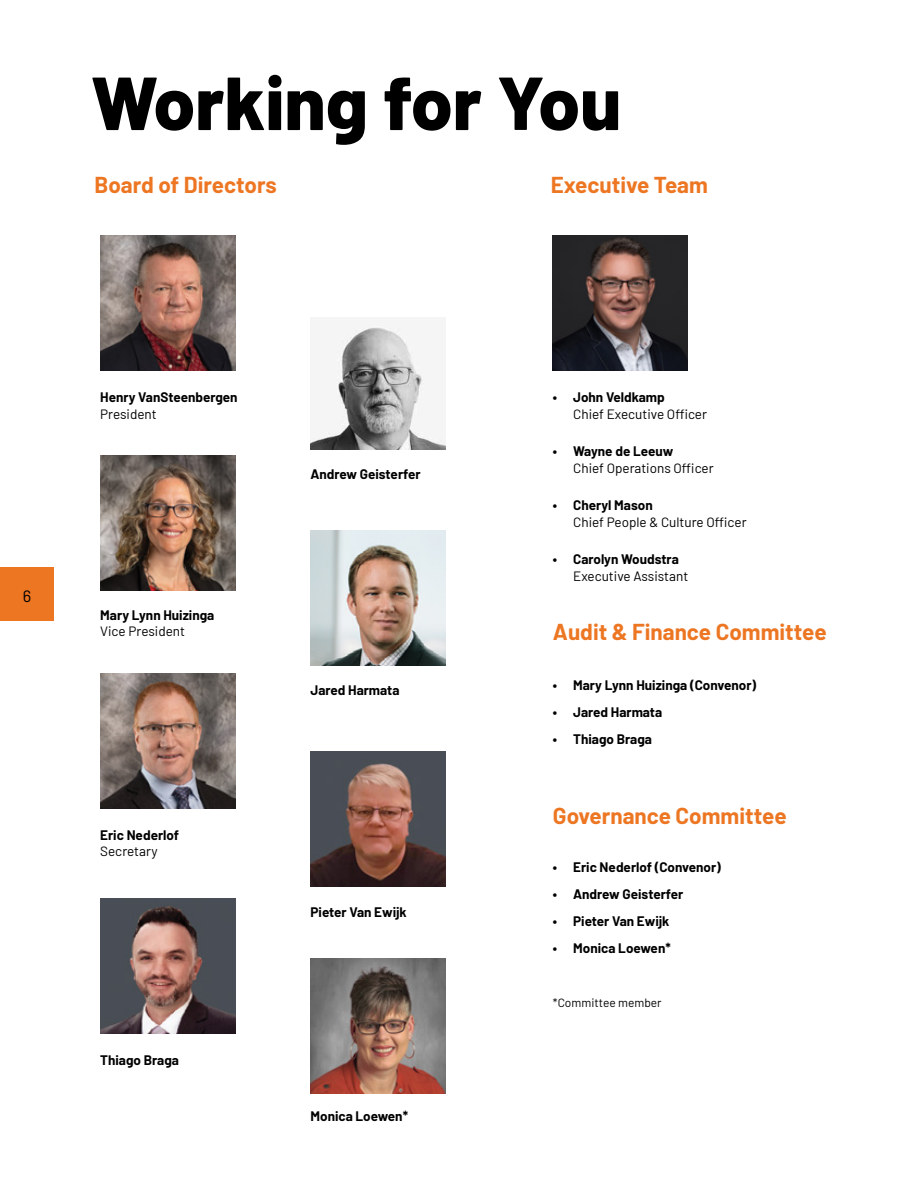
<style>
.page{position:relative;width:918px;height:1188px;background:#fff}
.page>*{position:absolute;margin:0;border:0;box-sizing:border-box;transform-origin:0 0}
.t1{font:800 75px "Barlow";color:#000}
.t2{font:700 22.5px "Barlow";color:#ed7623}
.t3{font:16.5px "Barlow";color:#000}
.t4{font:700 13.5px "Barlow";color:#000}
.t5{font:13.5px "Barlow";color:#000}
.t6{font:12px "Barlow";color:#000}
</style>
<div class="page">
<div style="left:0;top:567px;width:54px;height:54px;background:#ed7623"></div>
<img style="left:553px;top:236px;width:135px;height:135px">
<img style="left:310px;top:752px;width:136px;height:135px">
<img style="left:310px;top:958px;width:136px;height:135px">
<img style="left:310px;top:530px;width:136px;height:135px">
<img style="left:310px;top:322px;width:136px;height:127px">
<img style="left:100px;top:236px;width:135px;height:135px">
<img style="left:100px;top:673px;width:135px;height:135px">
<img style="left:100px;top:455px;width:135px;height:135px">
<img style="left:100px;top:898px;width:135px;height:135px">
<h1 class="t1" style="left:91px;top:47px;width:532px">Working for You</h1>
<h2 class="t2" style="left:94px;top:168px;width:184px">Board of Directors</h2>
<h2 class="t2" style="left:551px;top:168px;width:159px">Executive Team</h2>
<p class="t3" style="left:23px;top:584px;width:10px">6</p>
<p class="t4" style="left:100px;top:388px;width:139px">Henry VanSteenbergen</p>
<p class="t5" style="left:100px;top:404px;width:58px">President</p>
<p class="t4" style="left:100px;top:605px;width:116px">Mary Lynn Huizinga</p>
<p class="t5" style="left:100px;top:622px;width:86px">Vice President</p>
<p class="t4" style="left:100px;top:825px;width:80px">Eric Nederlof</p>
<p class="t5" style="left:100px;top:842px;width:59px">Secretary</p>
<p class="t4" style="left:100px;top:1050px;width:80px">Thiago Braga</p>
<p class="t4" style="left:310px;top:464px;width:112px">Andrew Geisterfer</p>
<p class="t4" style="left:310px;top:680px;width:90px">Jared Harmata</p>
<p class="t4" style="left:310px;top:902px;width:98px">Pieter Van Ewijk</p>
<p class="t4" style="left:310px;top:1106px;width:99px">Monica Loewen*</p>
<p class="t4" style="left:553px;top:388px;width:113px">• John Veldkamp</p>
<p class="t5" style="left:573px;top:404px;width:135px">Chief Executive Officer</p>
<p class="t4" style="left:553px;top:442px;width:122px">• Wayne de Leeuw</p>
<p class="t5" style="left:573px;top:458px;width:142px">Chief Operations Officer</p>
<p class="t4" style="left:553px;top:496px;width:101px">• Cheryl Mason</p>
<p class="t5" style="left:573px;top:512px;width:175px">Chief People &amp; Culture Officer</p>
<p class="t4" style="left:553px;top:550px;width:127px">• Carolyn Woudstra</p>
<p class="t5" style="left:573px;top:566px;width:117px">Executive Assistant</p>
<h2 class="t2" style="left:553px;top:616px;width:275px">Audit &amp; Finance Committee</h2>
<p class="t4" style="left:553px;top:675px;width:205px">• Mary Lynn Huizinga (Convenor)</p>
<p class="t4" style="left:553px;top:702px;width:111px">• Jared Harmata</p>
<p class="t4" style="left:553px;top:729px;width:101px">• Thiago Braga</p>
<h2 class="t2" style="left:553px;top:799px;width:235px">Governance Committee</h2>
<p class="t4" style="left:553px;top:857px;width:169px">• Eric Nederlof (Convenor)</p>
<p class="t4" style="left:553px;top:884px;width:132px">• Andrew Geisterfer</p>
<p class="t4" style="left:553px;top:911px;width:118px">• Pieter Van Ewijk</p>
<p class="t4" style="left:553px;top:938px;width:119px">• Monica Loewen*</p>
<p class="t6" style="left:553px;top:994px;width:110px">*Committee member</p>
</div>
